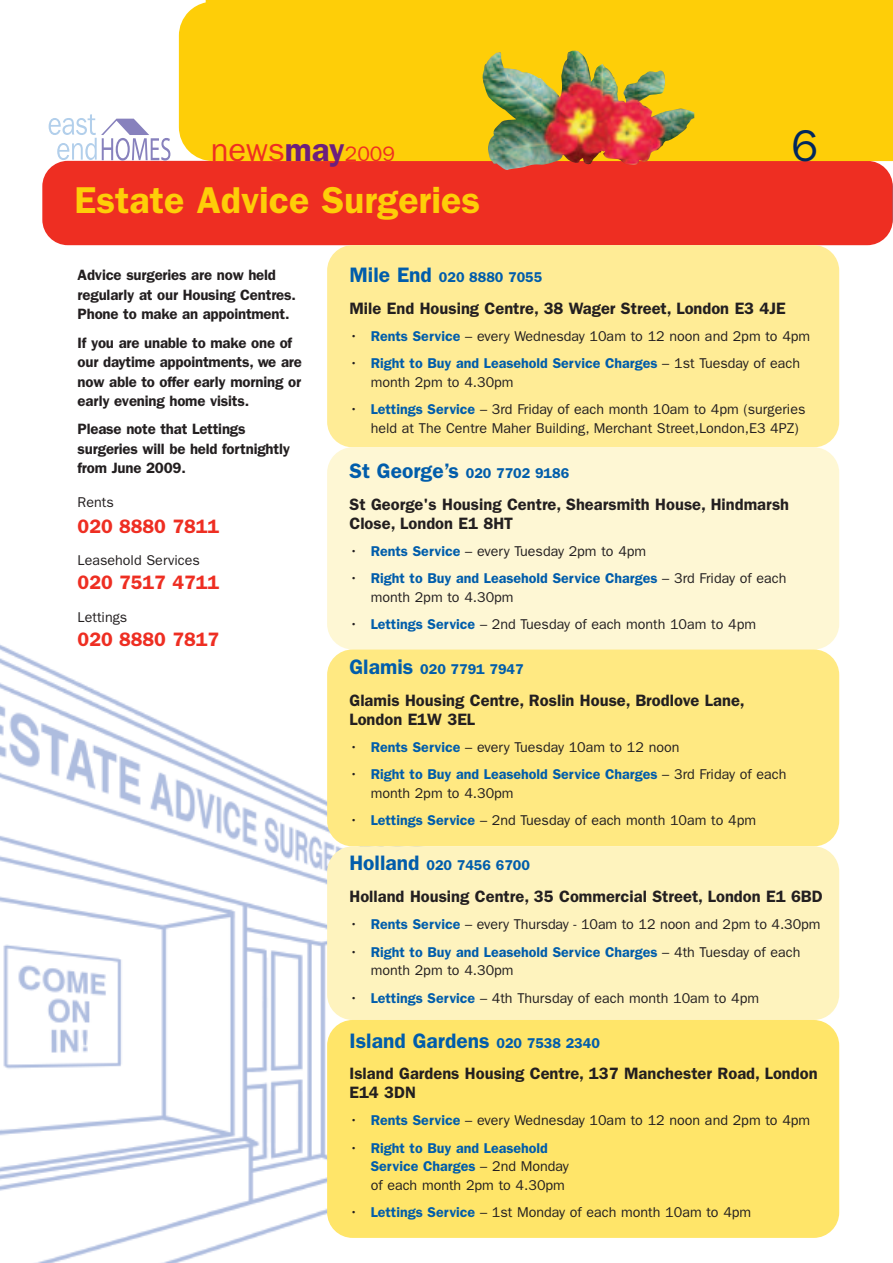
<style>
.page{position:relative;width:893px;height:1263px;background:#fff}
.page>*{position:absolute;margin:0;border:0;box-sizing:border-box;transform-origin:0 0}
.t1{font:44.55px "Franklin Gothic LT";color:#00275f}
.t2{font:600 37.5px "Franklin Gothic LT";color:#fece08}
.t3{font:33px "Franklin Gothic LT";color:#ee2e22}
.t4{font:600 21px "Franklin Gothic LT";color:#015dab}
.t5{font:600 19.5px "Franklin Gothic LT";color:#ee2e22}
.t6{font:600 16.5px/18.8px "Franklin Gothic LT";color:#231f20}
.t7{font:600 15px/19.5px "Franklin Gothic LT";letter-spacing:-.01em;color:#231f20}
.t8{font:14.25px/18.8px "Franklin Gothic LT";color:#231f20}
.t9{font:600 14.25px/18.8px "Franklin Gothic LT";color:#015dab}
.s1{font-weight:600;color:#6c1f7d}
.s2{font-size:21px}
.s3{font-weight:600;color:#015dab}
.s4{font-weight:400;color:#231f20}
.s5{font-size:14.25px}
</style>
<div class="page">
<img style="left:0;top:632px;width:347px;height:631px">
<div style="left:42px;top:161px;width:851px;height:84px;background:#ee2e22;border-radius:26px"></div>
<svg style="left:892px;top:161px;width:1px;height:65px"></svg>
<svg style="left:49px;top:114px;width:121px;height:47px"></svg>
<div style="left:179px;top:0;width:714px;height:161px;background:#fece08"></div>
<img style="left:482px;top:50px;width:212px;height:120px">
<div style="left:327px;top:245px;width:512px;height:202px;background:#ffec96;border-radius:26px"></div>
<div style="left:327px;top:447px;width:512px;height:202px;background:#fef7d4;border-radius:26px"></div>
<div style="left:327px;top:649px;width:512px;height:197px;background:#ffe982;border-radius:26px"></div>
<div style="left:327px;top:846px;width:512px;height:174px;background:#fef3be;border-radius:26px"></div>
<div style="left:327px;top:1020px;width:512px;height:218px;background:#ffe569;border-radius:26px"></div>
<h3 class="t3" style="left:211px;top:139px;width:186px">news<span class="s1">may</span><span class="s2">2009</span></h3>
<h2 class="t2" style="left:75px;top:187px;width:407px">Estate Advice Surgeries</h2>
<h1 class="t1" style="left:791px;top:131px;width:28px">6</h1>
<p class="t7" style="left:78px;top:267px;width:220px">Advice surgeries are now held regularly at our Housing Centres.<br>Phone to make an appointment.</p>
<p class="t7" style="left:78px;top:334px;width:226px">If you are unable to make one of our daytime appointments, we are now able to offer early morning or early evening home visits.</p>
<p class="t7" style="left:78px;top:420px;width:214px">Please note that Lettings surgeries will be held fortnightly from June 2009.</p>
<p class="t8" style="left:78px;top:494px;width:38px">Rents</p>
<h3 class="t5" style="left:78px;top:519px;width:143px">020 8880 7811</h3>
<p class="t8" style="left:78px;top:552px;width:124px">Leasehold Services</p>
<h3 class="t5" style="left:78px;top:576px;width:143px">020 7517 4711</h3>
<p class="t8" style="left:78px;top:608px;width:51px">Lettings</p>
<h3 class="t5" style="left:78px;top:632px;width:143px">020 8880 7817</h3>
<p class="t9" style="left:349px;top:269px;width:194px"><span class="s2">Mile End</span> 020 8880 7055</p>
<p class="t6" style="left:349px;top:300px;width:438px">Mile End Housing Centre, 38 Wager Street, London E3 4JE</p>
<p class="t8" style="left:349px;top:328px;width:462px">• <span class="s3">Rents Service</span> – every Wednesday 10am to 12 noon and 2pm to 4pm</p>
<p class="t9" style="left:371px;top:355px;width:431px;text-indent:-21px"><span class="s4">•</span> Right to Buy and Leasehold Service Charges <span class="s4">– 1st Tuesday of each month 2pm to 4.30pm</span></p>
<p class="t8" style="left:371px;top:401px;width:436px;text-indent:-21px">• <span class="s3">Lettings Service</span> – 3rd Friday of each month 10am to 4pm (surgeries held at The Centre Maher Building, Merchant Street,London,E3 4PZ)</p>
<p class="t9" style="left:349px;top:465px;width:221px"><span class="s2">St George’s</span> 020 7702 9186</p>
<p class="t6" style="left:349px;top:496px;width:441px">St George's Housing Centre, Shearsmith House, Hindmarsh<br>Close, London E1 8HT</p>
<p class="t8" style="left:349px;top:543px;width:298px">• <span class="s3">Rents Service</span> – every Tuesday 2pm to 4pm</p>
<p class="t9" style="left:371px;top:570px;width:417px;text-indent:-21px"><span class="s4">•</span> Right to Buy and Leasehold Service Charges <span class="s4">– 3rd Friday of each month 2pm to 4.30pm</span></p>
<p class="t8" style="left:349px;top:616px;width:408px">• <span class="s3">Lettings Service</span> – 2nd Tuesday of each month 10am to 4pm</p>
<p class="t9" style="left:349px;top:661px;width:176px"><span class="s2">Glamis</span> 020 7791 7947</p>
<p class="t6" style="left:349px;top:692px;width:397px">Glamis Housing Centre, Roslin House, Brodlove Lane,<br>London E1W 3EL</p>
<p class="t8" style="left:349px;top:739px;width:331px">• <span class="s3">Rents Service</span> – every Tuesday 10am to 12 noon</p>
<p class="t9" style="left:371px;top:766px;width:417px;text-indent:-21px"><span class="s4">•</span> Right to Buy and Leasehold Service Charges <span class="s4">– 3rd Friday of each month 2pm to 4.30pm</span></p>
<p class="t8" style="left:349px;top:812px;width:408px">• <span class="s3">Lettings Service</span> – 2nd Tuesday of each month 10am to 4pm</p>
<p class="t9" style="left:349px;top:857px;width:182px"><span class="s2">Holland</span> 020 7456 6700</p>
<p class="t6" style="left:349px;top:888px;width:475px">Holland Housing Centre, 35 Commercial Street, London E1 6BD</p>
<p class="t8" style="left:349px;top:916px;width:472px">• <span class="s3">Rents Service</span> – every Thursday - 10am to 12 noon and 2pm to 4.30pm</p>
<p class="t9" style="left:371px;top:943px;width:431px;text-indent:-21px"><span class="s4">•</span> Right to Buy and Leasehold Service Charges <span class="s4">– 4th Tuesday of each month 2pm to 4.30pm</span></p>
<p class="t8" style="left:349px;top:989px;width:411px">• <span class="s3">Lettings Service</span> – 4th Thursday of each month 10am to 4pm</p>
<h3 class="t4" style="left:349px;top:1033px;width:252px">Island Gardens <span class="s5">020 7538 2340</span></h3>
<p class="t6" style="left:349px;top:1066px;width:470px">Island Gardens Housing Centre, 137 Manchester Road, London<br>E14 3DN</p>
<p class="t8" style="left:349px;top:1112px;width:462px">• <span class="s3">Rents Service</span> – every Wednesday 10am to 12 noon and 2pm to 4pm</p>
<p class="t9" style="left:371px;top:1139px;width:200px;text-indent:-21px"><span class="s4">•</span> Right to Buy and Leasehold<br>Service Charges <span class="s4">– 2nd Monday of each month 2pm to 4.30pm</span></p>
<p class="t8" style="left:349px;top:1204px;width:403px">• <span class="s3">Lettings Service</span> – 1st Monday of each month 10am to 4pm</p>
</div>
